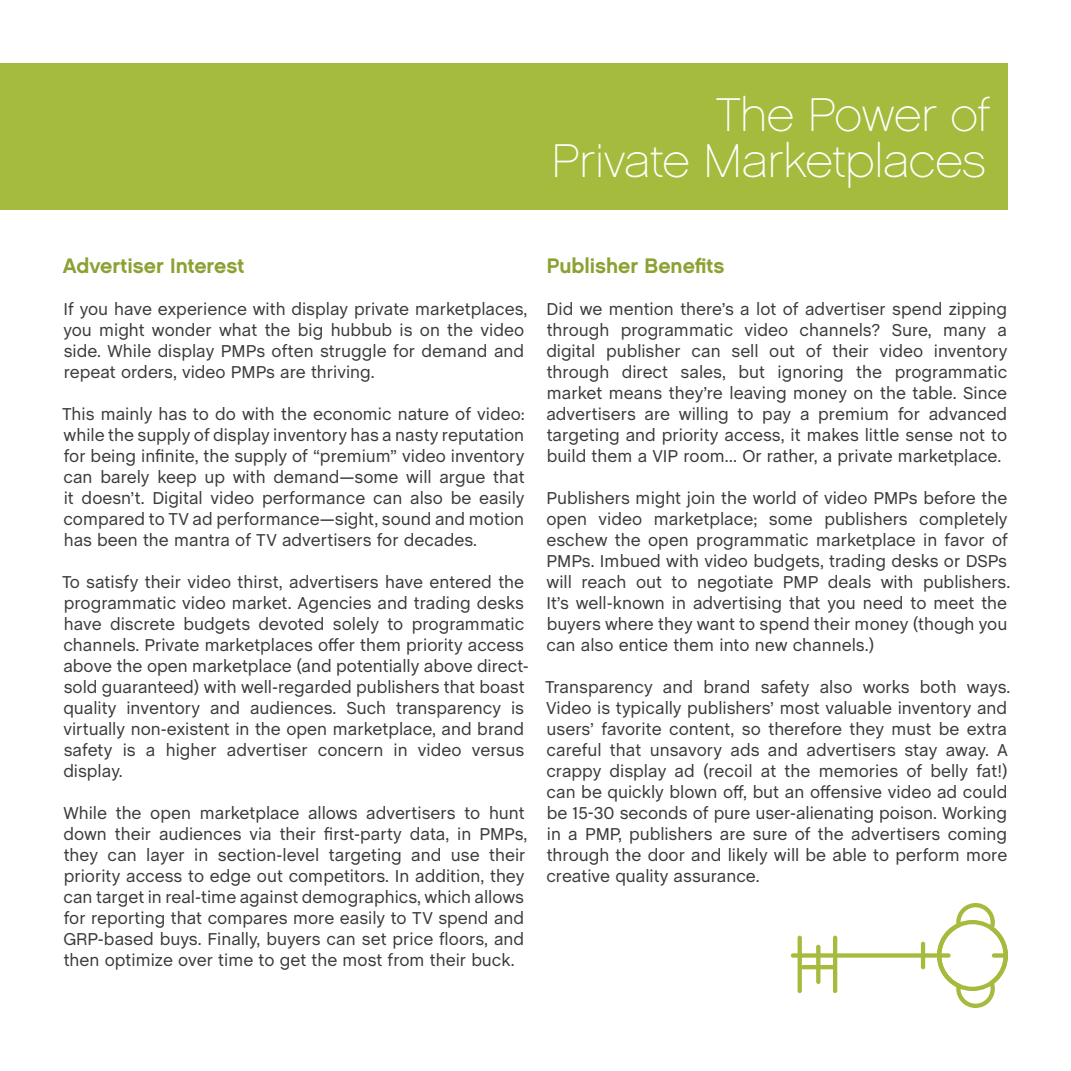
<style>
.page{position:relative;width:1071px;height:1071px;background:#fff}
.page>*{position:absolute;margin:0;border:0;box-sizing:border-box;transform-origin:0 0}
.t1{font:47.25px/45.5px "Chalet Paris Nineteen Sixty";color:#fff;text-align:right}
.t2{font:21px "Chalet New York Nineteen Sixty";color:#8ba134}
.t3{font:17.5px/21px "Chalet";color:#3a3b3c}
</style>
<div class="page">
<div style="left:0;top:63px;width:1008px;height:147px;background:#a4bb3d"></div>
<hr style="left:800px;top:965px;width:36px;height:4px;background:#a4bb3d;border-radius:2px">
<div style="left:791px;top:953px;width:160px;height:5px;background:#a4bb3d;border-radius:2px"></div>
<hr style="left:921px;top:942px;width:4px;height:27px;background:#a4bb3d;border-radius:2px">
<hr style="left:833px;top:936px;width:4px;height:57px;background:#a4bb3d;border-radius:2px">
<svg style="left:798px;top:936px;width:4px;height:57px"></svg>
<svg style="left:816px;top:945px;width:4px;height:39px"></svg>
<svg style="left:937px;top:903px;width:71px;height:105px"></svg>
<h1 class="t1" style="left:552px;top:93px;width:440px">The Power of<br>Private Marketplaces</h1>
<p class="t2" style="left:63px;top:252px;width:183px">Advertiser Interest</p>
<p class="t3" style="left:63px;top:299px;width:466px">If you have experience with display private marketplaces, you might wonder what the big hubbub is on the video side. While display PMPs often struggle for demand and repeat orders, video PMPs are thriving.</p>
<p class="t3" style="left:62px;top:404px;width:464px;text-align:justify">This mainly has to do with the economic nature of video: while the supply of display inventory has a nasty reputation for being infinite, the supply of “premium” video inventory can barely keep up with demand—some will argue that it doesn’t. Digital video performance can also be easily compared to TV ad performance—sight, sound and motion has been the mantra of TV advertisers for decades.</p>
<p class="t3" style="left:62px;top:572px;width:468px">To satisfy their video thirst, advertisers have entered the programmatic video market. Agencies and trading desks have discrete budgets devoted solely to programmatic channels. Private marketplaces offer them priority access above the open marketplace (and potentially above direct&shy;sold guaranteed) with well-regarded publishers that boast quality inventory and audiences. Such transparency is virtually non-existent in the open marketplace, and brand safety is a higher advertiser concern in video versus display.</p>
<p class="t3" style="left:63px;top:803px;width:466px">While the open marketplace allows advertisers to hunt down their audiences via their first-party data, in PMPs, they can layer in section-level targeting and use their priority access to edge out competitors. In addition, they can target in real-time against demographics, which allows for reporting that compares more easily to TV spend and GRP-based buys. Finally, buyers can set price floors, and then optimize over time to get the most from their buck.</p>
<p class="t2" style="left:547px;top:252px;width:179px">Publisher Benefits</p>
<p class="t3" style="left:546px;top:299px;width:463px;text-align:justify">Did we mention there’s a lot of advertiser spend zipping through programmatic video channels? Sure, many a digital publisher can sell out of their video inventory through direct sales, but ignoring the programmatic market means they’re leaving money on the table. Since advertisers are willing to pay a premium for advanced targeting and priority access, it makes little sense not to build them a VIP room… Or rather, a private marketplace.</p>
<p class="t3" style="left:546px;top:488px;width:465px">Publishers might join the world of video PMPs before the open video marketplace; some publishers completely eschew the open programmatic marketplace in favor of PMPs. Imbued with video budgets, trading desks or DSPs will reach out to negotiate PMP deals with publishers.<br>It’s well-known in advertising that you need to meet the buyers where they want to spend their money (though you can also entice them into new channels.)</p>
<p class="t3" style="left:545px;top:677px;width:467px">Transparency and brand safety also works both ways.<br>Video is typically publishers’ most valuable inventory and users’ favorite content, so therefore they must be extra careful that unsavory ads and advertisers stay away. A crappy display ad (recoil at the memories of belly fat!) can be quickly blown off, but an offensive video ad could be 15-30 seconds of pure user-alienating poison. Working in a PMP, publishers are sure of the advertisers coming through the door and likely will be able to perform more creative quality assurance.</p>
</div>
